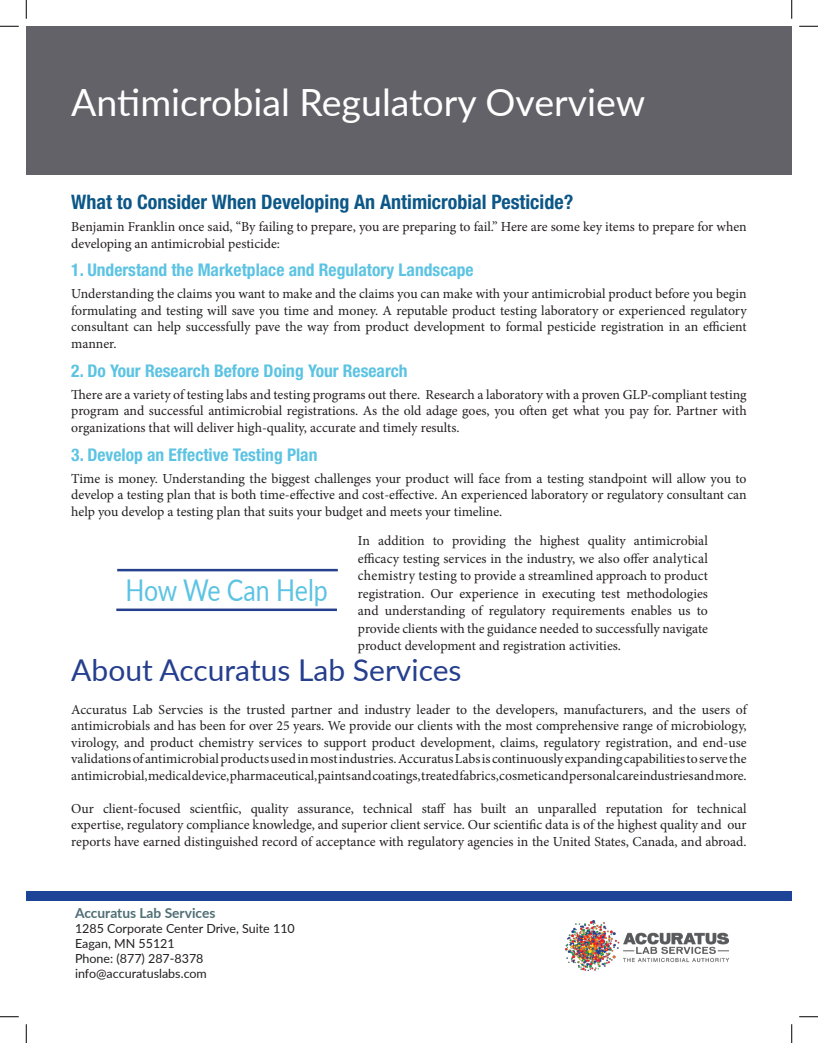
<style>
.page{position:relative;width:818px;height:1043px;background:#fff}
.page>*{position:absolute;margin:0;border:0;box-sizing:border-box;transform-origin:0 0}
.t1{font:37.5px "Lato";color:#fff}
.t2{font:30px "Lato";color:#253f8e}
.Special_Call_Out_Box{font:30px "Lato";letter-spacing:-.005em;color:#5cc3e3;scale:.83 1}
.Body_Heading_1{font:700 condensed 20px "Helvetica Neue LT Std";color:#0c5787}
.Body_Heading_2{font:700 condensed 17.5px "Helvetica Neue LT Std";color:#5cc3e3}
.Body_Text_-_Justifie{font:13.75px/16.5px "Minion Pro";letter-spacing:-.005em;color:#231f20;text-align:justify}
.t3{font:700 13.75px "Lato";color:#4f6e75}
.t4{font:12.5px/15px "Lato";color:#231f20}
.s1{font-size:14.5px}
</style>
<div class="page">
<div style="left:26px;top:26px;width:765px;height:149px;background:#636268"></div>
<hr style="left:117px;top:569px;width:221px;height:2px;background:#27408e">
<hr style="left:116px;top:608px;width:221px;height:3px;background:#27408e">
<div style="left:26px;top:891px;width:765px;height:9px;background:#1e4498"></div>
<img style="left:565px;top:920px;width:163px;height:50px">
<svg style="left:0;top:25px;width:19px;height:2px"></svg>
<svg style="left:799px;top:25px;width:19px;height:2px"></svg>
<svg style="left:0;top:1016px;width:19px;height:1px"></svg>
<svg style="left:799px;top:1016px;width:19px;height:1px"></svg>
<svg style="left:25px;top:0;width:2px;height:19px"></svg>
<svg style="left:25px;top:1024px;width:2px;height:18px"></svg>
<svg style="left:791px;top:0;width:1px;height:19px"></svg>
<svg style="left:791px;top:1024px;width:1px;height:18px"></svg>
<p class="t1" style="left:71px;top:76px;width:575px">Antimicrobial Regulatory Overview</p>
<p class="Body_Heading_1" style="left:71px;top:190px;width:503px">What to Consider When Developing An Antimicrobial Pesticide?</p>
<p class="Body_Text_-_Justifie" style="left:71px;top:218px;width:677px">Benjamin Franklin once said, “By failing to prepare, you are preparing to fail.” Here are some key items to prepare for when developing an antimicrobial pesticide:</p>
<p class="Body_Heading_2" style="left:71px;top:259px;width:404px">1. Understand the Marketplace and Regulatory Landscape</p>
<p class="Body_Text_-_Justifie" style="left:71px;top:286px;width:676px">Understanding the claims you want to make and the claims you can make with your antimicrobial product before you begin formulating and testing will save you time and money. A reputable product testing laboratory or experienced regulatory consultant can help successfully pave the way from product development to formal pesticide registration in an efficient manner.</p>
<p class="Body_Heading_2" style="left:71px;top:360px;width:338px">2. Do Your Research Before Doing Your Research</p>
<p class="Body_Text_-_Justifie" style="left:71px;top:386px;width:677px">There are a variety of testing labs and testing programs out there. Research a laboratory with a proven GLP-compliant testing program and successful antimicrobial registrations. As the old adage goes, you often get what you pay for. Partner with organizations that will deliver high-quality, accurate and timely results.</p>
<p class="Body_Heading_2" style="left:71px;top:444px;width:248px">3. Develop an Effective Testing Plan</p>
<p class="Body_Text_-_Justifie" style="left:71px;top:470px;width:677px">Time is money. Understanding the biggest challenges your product will face from a testing standpoint will allow you to develop a testing plan that is both time-effective and cost-effective. An experienced laboratory or regulatory consultant can help you develop a testing plan that suits your budget and meets your timeline.</p>
<p class="Special_Call_Out_Box" style="left:125px;top:568px;width:245px">How We Can Help</p>
<p class="Body_Text_-_Justifie" style="left:358px;top:532px;width:351px;line-height:17.5px">In addition to providing the highest quality antimicrobial efficacy testing services in the industry, we also offer <span class="s1">analytical chemistry testing</span> to provide a streamlined approach to product registration. Our experience in executing test methodologies and understanding of regulatory requirements enables us to provide clients with the guidance needed to successfully navigate product development and registration activities.</p>
<p class="t2" style="left:71px;top:648px;width:392px">About Accuratus Lab Services</p>
<p class="Body_Text_-_Justifie" style="left:71px;top:701px;width:677px">Accuratus Lab Servcies is the trusted partner and industry leader to the developers, manufacturers, and the users of antimicrobials and has been for over 25 years. We provide our clients with the most comprehensive range of microbiology, virology, and product chemistry services to support product development, claims, regulatory registration, and end-use validations of antimicrobial products used in most industries. Accuratus Labs is continuously expanding capabilities to serve the antimicrobial, medical device, pharmaceutical, paints and coatings, treated fabrics, cosmetic and personal care industries and more.</p>
<p class="Body_Text_-_Justifie" style="left:71px;top:800px;width:677px">Our client-focused scientfiic, quality assurance, technical staff has built an unparalled reputation for technical expertise, regulatory compliance knowledge, and superior client service. Our scientific data is of the highest quality and our reports have earned distinguished record of acceptance with regulatory agencies in the United States, Canada, and abroad.</p>
<p class="t3" style="left:75px;top:902px;width:142px">Accuratus Lab Services</p>
<p class="t4" style="left:75px;top:919px;width:221px">1285 Corporate Center Drive, Suite 110<br>Eagan, MN 55121</p>
<p class="t4" style="left:75px;top:949px;width:130px">Phone: (877) 287-8378</p>
<p class="t4" style="left:75px;top:964px;width:133px">info@accuratuslabs.com</p>
</div>
